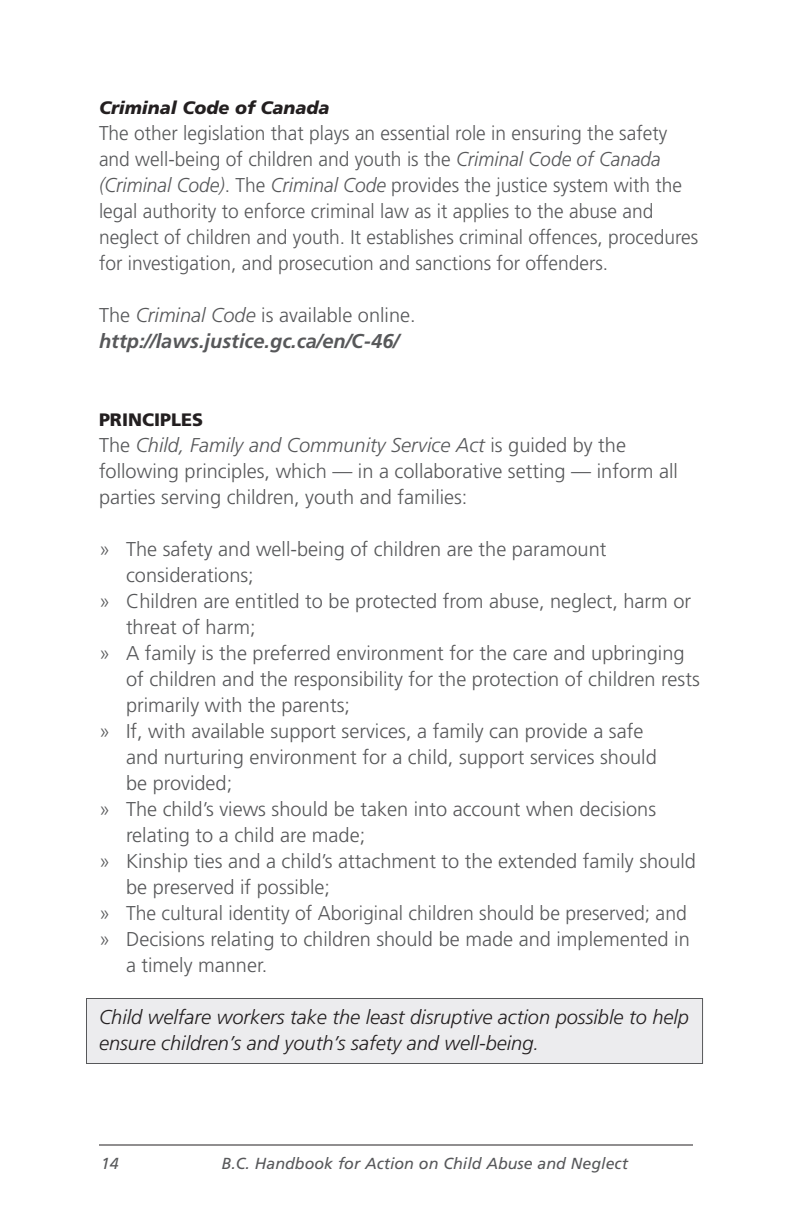
<style>
.page{position:relative;width:792px;height:1224px;background:#fff}
.page>*{position:absolute;margin:0;border:0;box-sizing:border-box;transform-origin:0 0}
.Bullets{font:300 20px/26px "Frutiger LT Std";color:#57585a}
.Bullets-2{font:300 20px/26px "Frutiger LT Std";color:#57585a;scale:.96 1}
.t1{font:italic 300 20px/26px "Frutiger LT Std";color:#231f20}
.t2{font:italic 700 20px "Frutiger LT Std";color:#57585a}
.t3{font:italic 900 18px "Frutiger LT Std";color:#231f20}
.t4{font:900 18px "Frutiger LT Std";color:#231f20}
.t5{font:italic 16px "Frutiger LT Std";color:#57585a}
.s1{font-style:italic}
</style>
<div class="page">
<hr style="left:99px;top:1144px;width:594px;height:2px;background:#231f20">
<div style="left:86px;top:998px;width:617px;height:66px;background:#ececee;border:1px solid #57585a"></div>
<p class="t3" style="left:99px;top:97px;width:232px">Criminal Code of Canada</p>
<p class="Bullets-2" style="left:99px;top:120px;width:626px">The other legislation that plays an essential role in ensuring the safety and well-being of children and youth is the <span class="s1">Criminal Code of Canada (Criminal Code)</span>. The <span class="s1">Criminal Code</span> provides the justice system with the legal authority to enforce criminal law as it applies to the abuse and neglect of children and youth. It establishes criminal offences, procedures for investigation, and prosecution and sanctions for offenders.</p>
<p class="Bullets" style="left:99px;top:302px;width:318px">The <span class="s1">Criminal Code</span> is available online.</p>
<p class="t2" style="left:99px;top:329px;width:302px">http://laws.justice.gc.ca/en/C-46/</p>
<p class="t4" style="left:99px;top:409px;width:106px">PRINCIPLES</p>
<p class="Bullets" style="left:99px;top:432px;width:580px">The <span class="s1">Child, Family and Community Service Act</span> is guided by the following principles, which — in a collaborative setting — inform all parties serving children, youth and families:</p>
<p class="Bullets" style="left:126px;top:536px;width:482px;text-indent:-27px">» The safety and well-being of children are the paramount considerations;</p>
<p class="Bullets" style="left:126px;top:588px;width:567px;text-indent:-27px">» Children are entitled to be protected from abuse, neglect, harm or threat of harm;</p>
<p class="Bullets" style="left:126px;top:640px;width:575px;text-indent:-27px">» A family is the preferred environment for the care and upbringing of children and the responsibility for the protection of children rests primarily with the parents;</p>
<p class="Bullets" style="left:126px;top:718px;width:532px;text-indent:-27px">» If, with available support services, a family can provide a safe and nurturing environment for a child, support services should be provided;</p>
<p class="Bullets" style="left:126px;top:796px;width:532px;text-indent:-27px">» The child’s views should be taken into account when decisions relating to a child are made;</p>
<p class="Bullets" style="left:126px;top:848px;width:572px;text-indent:-27px">» Kinship ties and a child’s attachment to the extended family should be preserved if possible;</p>
<p class="Bullets" style="left:99px;top:900px;width:589px">» The cultural identity of Aboriginal children should be preserved; and</p>
<p class="Bullets" style="left:126px;top:926px;width:565px;text-indent:-27px">» Decisions relating to children should be made and implemented in a timely manner.</p>
<p class="t1" style="left:99px;top:1004px;width:592px">Child welfare workers take the least disruptive action possible to help ensure children’s and youth’s safety and well-being.</p>
<p class="t5" style="left:101px;top:1154px;width:19px">14</p>
<p class="t5" style="left:222px;top:1154px;width:408px">B.C. Handbook for Action on Child Abuse and Neglect</p>
</div>
